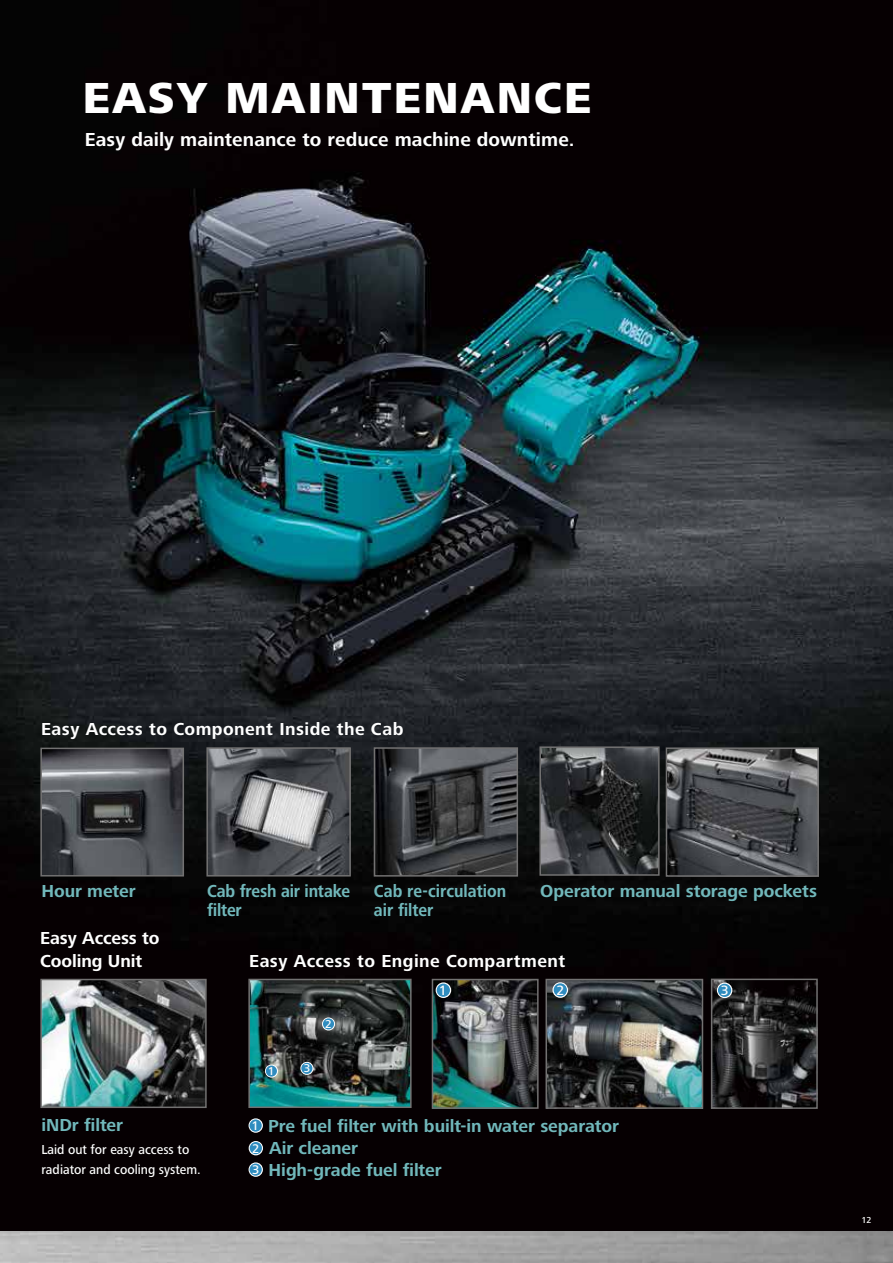
<style>
.page{position:relative;width:893px;height:1263px;background:#fff}
.page>*{position:absolute;margin:0;border:0;box-sizing:border-box;transform-origin:0 0}
.t1{font:800 45px "Frutiger Next Pro";letter-spacing:.05em;color:#fff}
.t2{font:700 19.5px "Frutiger Next Pro";letter-spacing:.005em;color:#fff}
.t3{font:700 18px/21.9px "Frutiger Next Pro";letter-spacing:-.005em;color:#71b8bb}
.t4{font:700 18px "Frutiger Next Pro";letter-spacing:.025em;color:#fff}
.t5{font:700 18px/19.5px "Frutiger Next Pro";letter-spacing:-.005em;color:#71b8bb;scale:.9 1}
.t6{font:700 18px/22.5px "Frutiger Next Pro";letter-spacing:-.005em;color:#fff}
.t7{font:500 14.1px "Frutiger Next Pro";color:#fff}
.t8{font:500 13.5px/19.5px "Frutiger Next Pro";color:#fff;scale:.95 1}
.t9{font:500 13.05px "Frutiger Next Pro";color:#fff}
.t10{font:500 11.85px "Frutiger Next Pro";color:#fff}
.t11{font:500 9px "Frutiger Next Pro";color:#fff}
</style>
<div class="page">
<img style="left:0;top:0;width:893px;height:1231px">
<img style="left:542px;top:749px;width:115px;height:124px">
<div style="left:539px;top:746px;width:121px;height:130px;border:2px solid #727171"></div>
<img style="left:669px;top:750px;width:147px;height:124px">
<div style="left:666px;top:747px;width:153px;height:130px;border:2px solid #727171"></div>
<img style="left:209px;top:750px;width:139px;height:123px">
<div style="left:206px;top:747px;width:145px;height:129px;border:2px solid #727171"></div>
<img style="left:377px;top:750px;width:138px;height:124px">
<div style="left:374px;top:747px;width:144px;height:130px;border:2px solid #727171"></div>
<img style="left:43px;top:751px;width:138px;height:122px">
<div style="left:40px;top:748px;width:144px;height:128px;border:2px solid #727171"></div>
<img style="left:714px;top:981px;width:101px;height:125px">
<div style="left:711px;top:978px;width:107px;height:131px;border:2px solid #727171"></div>
<img style="left:548px;top:982px;width:152px;height:124px">
<div style="left:545px;top:979px;width:158px;height:130px;border:2px solid #727171"></div>
<img style="left:435px;top:982px;width:101px;height:124px">
<div style="left:432px;top:979px;width:107px;height:130px;border:2px solid #727171"></div>
<img style="left:251px;top:982px;width:158px;height:123px">
<div style="left:248px;top:979px;width:164px;height:129px;border:2px solid #727171"></div>
<img style="left:43px;top:982px;width:161px;height:123px">
<div style="left:40px;top:979px;width:167px;height:129px;border:2px solid #727171"></div>
<svg style="left:300px;top:1062px;width:13px;height:13px"></svg>
<div style="left:301px;top:1063px;width:11px;height:11px;background:#2f8cbf;border-radius:50%"></div>
<svg style="left:552px;top:982px;width:16px;height:16px"></svg>
<div style="left:554px;top:983px;width:13px;height:13px;background:#2f8cbf;border-radius:50%"></div>
<svg style="left:322px;top:1017px;width:13px;height:13px"></svg>
<div style="left:323px;top:1018px;width:11px;height:11px;background:#2f8cbf;border-radius:50%"></div>
<svg style="left:717px;top:982px;width:15px;height:16px"></svg>
<div style="left:718px;top:984px;width:13px;height:13px;background:#2f8cbf;border-radius:50%"></div>
<svg style="left:436px;top:982px;width:15px;height:16px"></svg>
<div style="left:437px;top:983px;width:13px;height:14px;background:#2f8cbf;border-radius:50%"></div>
<svg style="left:265px;top:1064px;width:13px;height:13px"></svg>
<div style="left:266px;top:1065px;width:11px;height:11px;background:#2f8cbf;border-radius:50%"></div>
<svg style="left:249px;top:1141px;width:14px;height:14px"></svg>
<div style="left:250px;top:1142px;width:12px;height:12px;background:#2f8cbf;border-radius:50%"></div>
<svg style="left:249px;top:1118px;width:14px;height:15px"></svg>
<div style="left:250px;top:1119px;width:12px;height:13px;background:#2f8cbf;border-radius:50%"></div>
<svg style="left:249px;top:1162px;width:14px;height:15px"></svg>
<div style="left:250px;top:1163px;width:12px;height:13px;background:#2f8cbf;border-radius:50%"></div>
<h1 class="t1" style="left:83px;top:72px;width:510px">EASY MAINTENANCE</h1>
<p class="t2" style="left:85px;top:128px;width:491px">Easy daily maintenance to reduce machine downtime.</p>
<p class="t4" style="left:41px;top:719px;width:364px">Easy Access to Component Inside the Cab</p>
<p class="t3" style="left:41px;top:880px;width:96px">Hour meter</p>
<p class="t5" style="left:207px;top:881px;width:160px">Cab fresh air intake</p>
<p class="t3" style="left:540px;top:880px;width:278px">Operator manual storage pockets</p>
<p class="t5" style="left:207px;top:900px;width:40px">filter</p>
<p class="t5" style="left:374px;top:881px;width:148px">Cab re-circulation air filter</p>
<p class="t6" style="left:40px;top:927px;width:121px">Easy Access to<br>Cooling Unit</p>
<p class="t3" style="left:41px;top:1114px;width:83px">iNDr filter</p>
<p class="t8" style="left:41px;top:1140px;width:169px">Laid out for easy access to radiator and cooling system.</p>
<p class="t4" style="left:249px;top:950px;width:318px">Easy Access to Engine Compartment</p>
<p class="t10" style="left:268px;top:1064px;width:8px">1</p>
<p class="t10" style="left:304px;top:1062px;width:8px">3</p>
<p class="t10" style="left:325px;top:1017px;width:8px">2</p>
<p class="t7" style="left:556px;top:982px;width:9px">2</p>
<p class="t7" style="left:439px;top:982px;width:9px">1</p>
<p class="t7" style="left:721px;top:982px;width:9px">3</p>
<p class="t9" style="left:252px;top:1118px;width:9px">1</p>
<p class="t9" style="left:252px;top:1141px;width:9px">2</p>
<p class="t9" style="left:252px;top:1162px;width:9px">3</p>
<p class="t3" style="left:268px;top:1115px;width:352px">Pre fuel filter with built-in water separator<br>Air cleaner<br>High-grade fuel filter</p>
<p class="t11" style="left:861px;top:1214px;width:12px">12</p>
</div>
